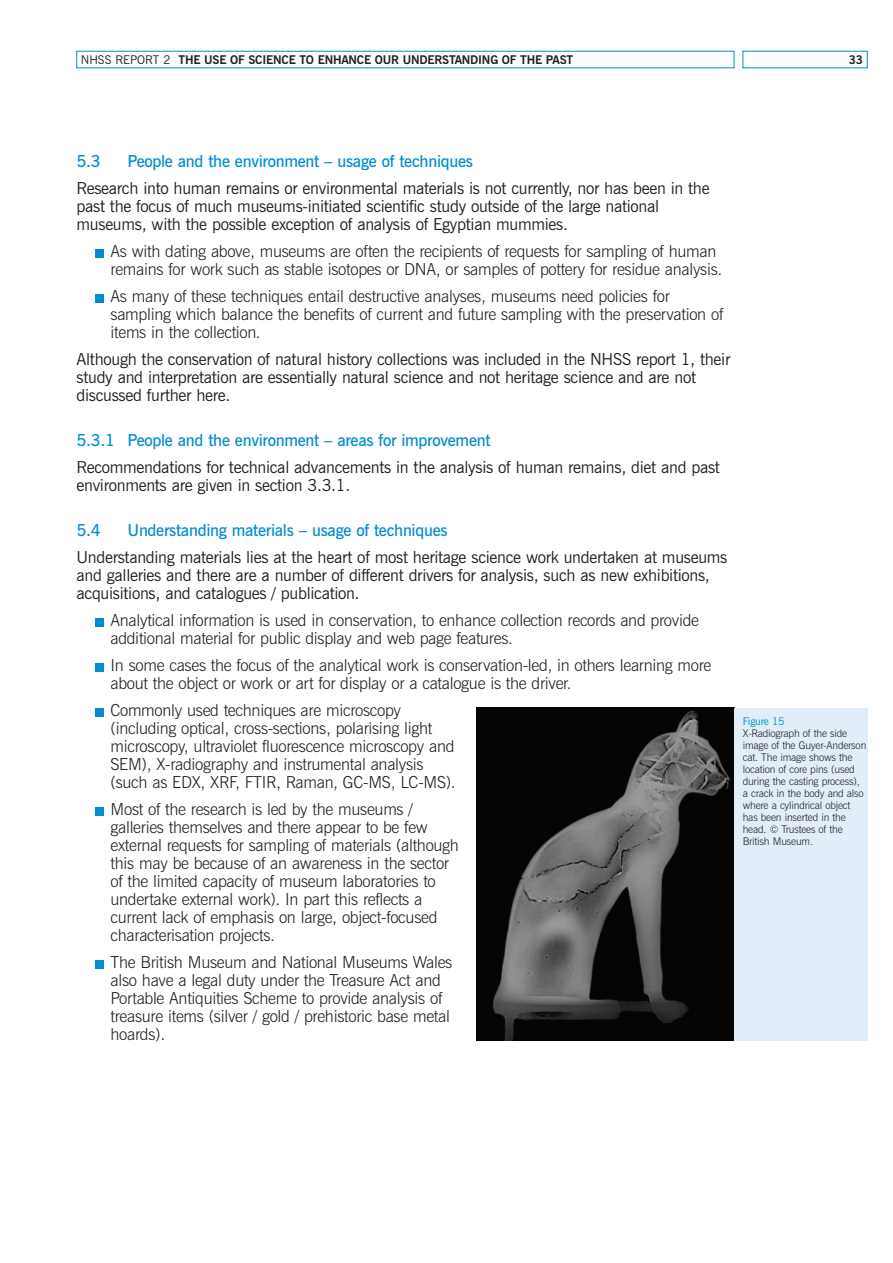
<style>
.page{position:relative;width:893px;height:1263px;background:#fff}
.page>*{position:absolute;margin:0;border:0;box-sizing:border-box;transform-origin:0 0}
.t1{font:300 16.5px/18px "News Gothic BT";letter-spacing:-.02em;color:#231f20}
.t2{font:16.5px/18px "News Gothic BT";letter-spacing:-.02em;color:#231f20}
.t3{font:600 16.5px "News Gothic BT";letter-spacing:-.02em;color:#008cd2}
.t4{font:700 12px "News Gothic BT";letter-spacing:-.02em;color:#231f20}
.t5{font:300 10.5px/12px "News Gothic BT";letter-spacing:-.02em;color:#231f20}
.s1{font-weight:400}
.s2{font-weight:400;color:#008cd2}
</style>
<div class="page">
<div style="left:95px;top:249px;width:9px;height:8px;background:#008cd2"></div>
<div style="left:95px;top:294px;width:9px;height:8px;background:#008cd2"></div>
<div style="left:95px;top:618px;width:9px;height:8px;background:#008cd2"></div>
<div style="left:95px;top:663px;width:9px;height:8px;background:#008cd2"></div>
<div style="left:95px;top:708px;width:9px;height:8px;background:#008cd2"></div>
<div style="left:95px;top:807px;width:9px;height:8px;background:#008cd2"></div>
<div style="left:95px;top:960px;width:9px;height:8px;background:#008cd2"></div>
<img style="left:476px;top:707px;width:258px;height:333px">
<div style="left:734px;top:708px;width:133px;height:332px;background:#e1eef9"></div>
<p class="t4" style="left:81px;top:56px;width:494px"><span class="s1">NHSS REPORT 2</span> THE USE OF SCIENCE TO ENHANCE OUR UNDERSTANDING OF THE PAST</p>
<p class="t4" style="left:849px;top:56px;width:16px">33</p>
<h3 class="t3" style="left:77px;top:155px;width:26px">5.3</h3>
<h3 class="t3" style="left:128px;top:155px;width:347px">People and the environment – usage of techniques</h3>
<p class="t2" style="left:77px;top:181px;width:635px">Research into human remains or environmental materials is not currently, nor has been in the past the focus of much museums-initiated scientific study outside of the large national museums, with the possible exception of analysis of Egyptian mummies.</p>
<p class="t1" style="left:111px;top:244px;width:613px">As with dating above, museums are often the recipients of requests for sampling of human remains for work such as stable isotopes or DNA, or samples of pottery for residue analysis.</p>
<p class="t1" style="left:111px;top:289px;width:614px">As many of these techniques entail destructive analyses, museums need policies for sampling which balance the benefits of current and future sampling with the preservation of items in the collection.</p>
<p class="t2" style="left:77px;top:352px;width:655px">Although the conservation of natural history collections was included in the NHSS report 1, their study and interpretation are essentially natural science and not heritage science and are not discussed further here.</p>
<h4 class="t3" style="left:77px;top:434px;width:416px">5.3.1 People and the environment – areas for improvement</h4>
<p class="t2" style="left:77px;top:460px;width:645px">Recommendations for technical advancements in the analysis of human remains, diet and past environments are given in section 3.3.1.</p>
<h3 class="t3" style="left:77px;top:524px;width:26px">5.4</h3>
<h3 class="t3" style="left:128px;top:524px;width:322px">Understanding materials – usage of techniques</h3>
<p class="t2" style="left:77px;top:550px;width:652px">Understanding materials lies at the heart of most heritage science work undertaken at museums and galleries and there are a number of different drivers for analysis, such as new exhibitions, acquisitions, and catalogues / publication.</p>
<p class="t1" style="left:111px;top:613px;width:590px">Analytical information is used in conservation, to enhance collection records and provide additional material for public display and web page features.</p>
<p class="t1" style="left:111px;top:658px;width:602px">In some cases the focus of the analytical work is conservation-led, in others learning more about the object or work or art for display or a catalogue is the driver.</p>
<p class="t1" style="left:111px;top:703px;width:347px">Commonly used techniques are microscopy (including optical, cross-sections, polarising light microscopy, ultraviolet fluorescence microscopy and SEM), X-radiography and instrumental analysis (such as EDX, XRF, FTIR, Raman, GC-MS, LC-MS).</p>
<p class="t1" style="left:111px;top:802px;width:350px">Most of the research is led by the museums / galleries themselves and there appear to be few external requests for sampling of materials (although this may be because of an awareness in the sector of the limited capacity of museum laboratories to undertake external work). In part this reflects a current lack of emphasis on large, object-focused characterisation projects.</p>
<p class="t1" style="left:111px;top:955px;width:343px">The British Museum and National Museums Wales also have a legal duty under the Treasure Act and Portable Antiquities Scheme to provide analysis of treasure items (silver / gold / prehistoric base metal hoards).</p>
<p class="t5" style="left:743px;top:716px;width:125px"><span class="s2">Figure 15<br></span>X-Radiograph of the side image of the Guyer-Anderson cat. The image shows the location of core pins (used during the casting process), a crack in the body and also where a cylindrical object has been inserted in the head. © Trustees of the<br>British Museum.</p>
</div>
